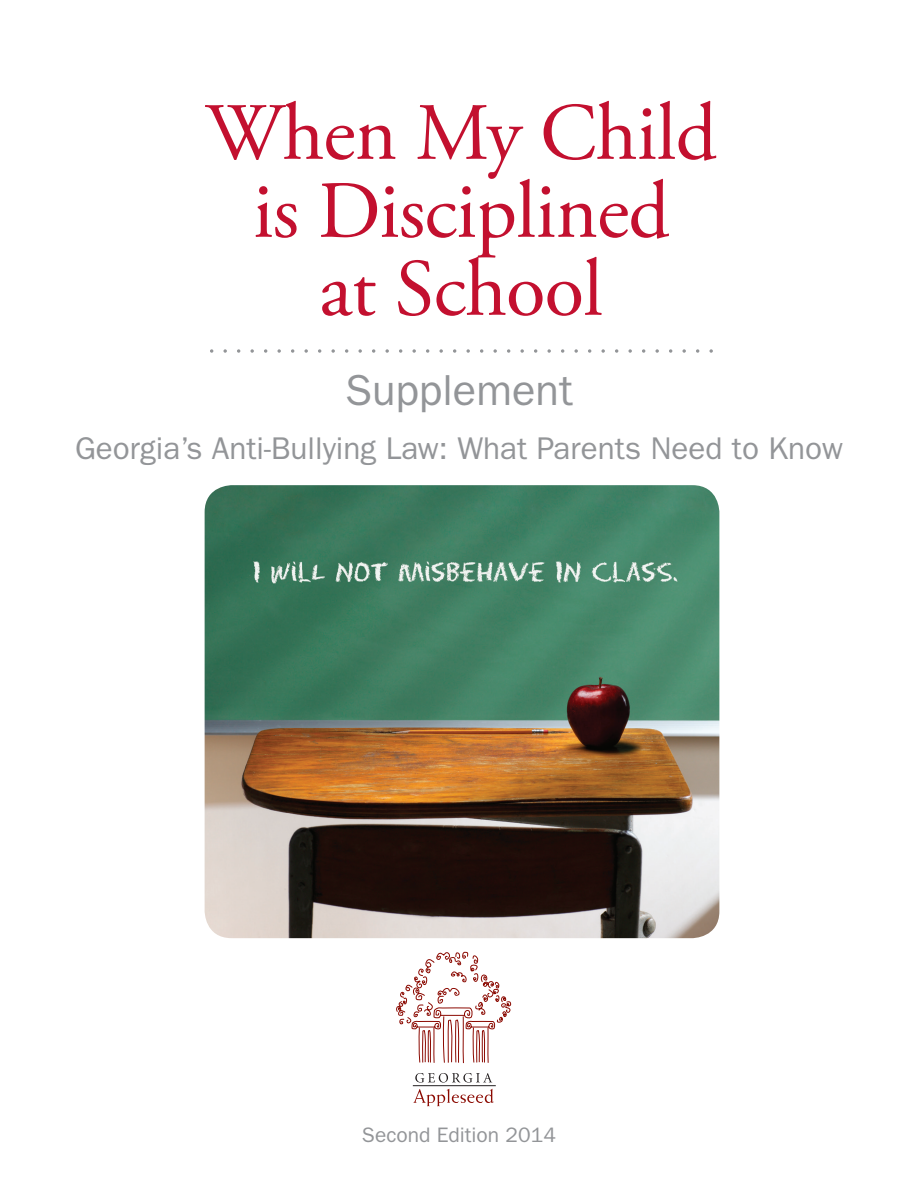
<style>
.page{position:relative;width:918px;height:1188px;background:#fff}
.page>*{position:absolute;margin:0;border:0;box-sizing:border-box;transform-origin:0 0}
.t1{font:81px/78px "Adobe Garamond Pro";letter-spacing:-.01em;color:#c3102f;text-align:center}
.t2{font:43.5px "ITC Franklin Gothic Std";color:#939598}
.t3{font:31.5px "ITC Franklin Gothic Std";color:#939598}
.t4{font:21px "ITC Franklin Gothic Std";color:#939598}
</style>
<div class="page">
<img style="left:205px;top:485px;width:514px;height:453px">
<svg style="left:210px;top:349px;width:3px;height:4px"></svg>
<svg style="left:223px;top:349px;width:4px;height:4px"></svg>
<svg style="left:237px;top:349px;width:3px;height:4px"></svg>
<svg style="left:250px;top:349px;width:4px;height:4px"></svg>
<svg style="left:264px;top:349px;width:3px;height:4px"></svg>
<svg style="left:277px;top:349px;width:4px;height:4px"></svg>
<svg style="left:291px;top:349px;width:3px;height:4px"></svg>
<svg style="left:304px;top:349px;width:4px;height:4px"></svg>
<svg style="left:318px;top:349px;width:3px;height:4px"></svg>
<svg style="left:331px;top:349px;width:4px;height:4px"></svg>
<svg style="left:345px;top:349px;width:3px;height:4px"></svg>
<svg style="left:358px;top:349px;width:4px;height:4px"></svg>
<svg style="left:372px;top:349px;width:3px;height:4px"></svg>
<svg style="left:385px;top:349px;width:4px;height:4px"></svg>
<svg style="left:399px;top:349px;width:3px;height:4px"></svg>
<svg style="left:412px;top:349px;width:4px;height:4px"></svg>
<svg style="left:426px;top:349px;width:3px;height:4px"></svg>
<svg style="left:439px;top:349px;width:4px;height:4px"></svg>
<svg style="left:453px;top:349px;width:3px;height:4px"></svg>
<svg style="left:466px;top:349px;width:4px;height:4px"></svg>
<svg style="left:480px;top:349px;width:3px;height:4px"></svg>
<svg style="left:493px;top:349px;width:4px;height:4px"></svg>
<svg style="left:507px;top:349px;width:3px;height:4px"></svg>
<svg style="left:520px;top:349px;width:4px;height:4px"></svg>
<svg style="left:534px;top:349px;width:3px;height:4px"></svg>
<svg style="left:547px;top:349px;width:4px;height:4px"></svg>
<svg style="left:561px;top:349px;width:3px;height:4px"></svg>
<svg style="left:574px;top:349px;width:4px;height:4px"></svg>
<svg style="left:588px;top:349px;width:3px;height:4px"></svg>
<svg style="left:601px;top:349px;width:4px;height:4px"></svg>
<svg style="left:615px;top:349px;width:3px;height:4px"></svg>
<svg style="left:628px;top:349px;width:4px;height:4px"></svg>
<svg style="left:642px;top:349px;width:3px;height:4px"></svg>
<svg style="left:655px;top:349px;width:4px;height:4px"></svg>
<svg style="left:669px;top:349px;width:3px;height:4px"></svg>
<svg style="left:682px;top:349px;width:4px;height:4px"></svg>
<svg style="left:696px;top:349px;width:3px;height:4px"></svg>
<svg style="left:709px;top:349px;width:4px;height:4px"></svg>
<svg style="left:413px;top:1089px;width:81px;height:17px"></svg>
<svg style="left:396px;top:951px;width:116px;height:113px"></svg>
<hr style="left:413px;top:1085px;width:83px;height:1px;background:#231f20">
<svg style="left:415px;top:1073px;width:77px;height:10px"></svg>
<div style="left:511px;top:1050px;width:20px;height:71px;background:#fff"></div>
<p class="t1" style="left:205px;top:97px;width:513px">When My Child is Disciplined<br>at School</p>
<p class="t2" style="left:345px;top:366px;width:229px">Supplement</p>
<p class="t3" style="left:75px;top:431px;width:769px">Georgia’s Anti-Bullying Law: What Parents Need to Know</p>
<p class="t4" style="left:362px;top:1123px;width:196px">Second Edition 2014</p>
</div>
